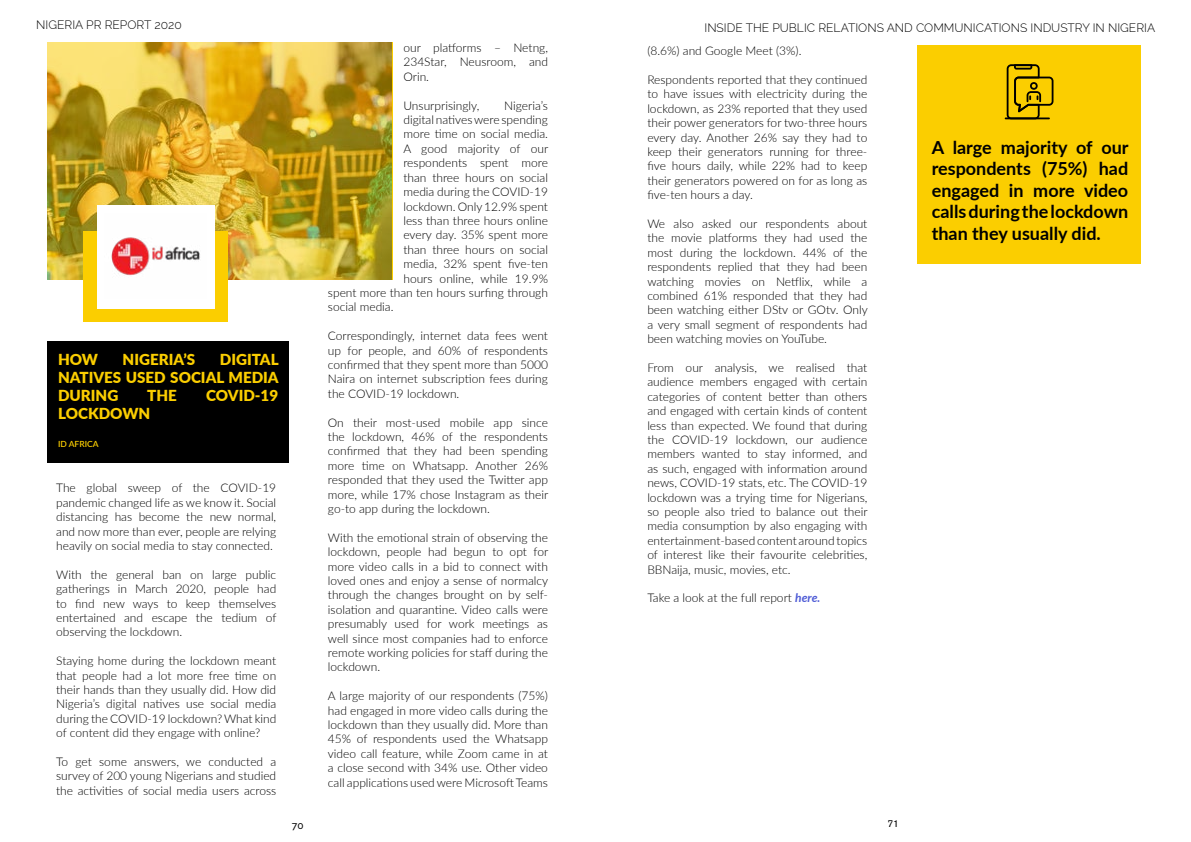
<style>
.page{position:relative;width:1191px;height:842px;background:#fff}
.page>*{position:absolute;margin:0;border:0;box-sizing:border-box;transform-origin:0 0}
.t1{font:700 18px/21.6px "Lato";color:#000;text-align:justify}
.t2{font:900 15.2px/18.2px "Lato";color:#fbce00;text-align:justify}
.t3{font:300 12px/14.4px "Lato";color:#000;text-align:justify}
.t4{font:300 12px "Raleway";color:#000}
.t5{font:500 10px "Raleway";color:#000}
.t6{font:10px "Akzidenz Grotesk BE";color:#000}
.t7{font:600 8.5px "Lato";color:#fbce00}
.s1{font-weight:700;font-style:italic;color:#4f5cd6}
</style>
<div class="page">
<img style="left:47px;top:42px;width:345px;height:238px">
<div style="left:47px;top:341px;width:242px;height:121px;background:#000"></div>
<div style="left:83px;top:231px;width:145px;height:91px;background:#fbce00"></div>
<div style="left:97px;top:206px;width:117px;height:103px;background:#fff"></div>
<img style="left:111px;top:237px;width:89px;height:39px">
<div style="left:917px;top:46px;width:224px;height:218px;background:#fbce00"></div>
<hr style="left:1004px;top:117px;width:45px;height:2px;background:#000">
<svg style="left:1006px;top:64px;width:47px;height:55px"></svg>
<p class="t4" style="left:36px;top:18px;width:147px">NIGERIA PR REPORT 2020</p>
<p class="t4" style="left:704px;top:21px;width:452px">INSIDE THE PUBLIC RELATIONS AND COMMUNICATIONS INDUSTRY IN NIGERIA</p>
<p class="t2" style="left:58px;top:349px;width:41px">HOW</p>
<p class="t2" style="left:123px;top:349px;width:74px">NIGERIA’S</p>
<p class="t2" style="left:58px;top:349px;width:222px;text-indent:162px">DIGITAL NATIVES USED SOCIAL MEDIA DURING</p>
<p class="t2" style="left:147px;top:386px;width:31px">THE</p>
<p class="t2" style="left:206px;top:386px;width:73px">COVID-19</p>
<p class="t2" style="left:58px;top:404px;width:94px">LOCKDOWN</p>
<p class="t7" style="left:58px;top:438px;width:42px">ID AFRICA</p>
<p class="t3" style="left:56px;top:480px;width:221px">The global sweep of the COVID-19 pandemic changed life as we know it. Social distancing has become the new normal, and now more than ever, people are relying heavily on social media to stay connected.</p>
<p class="t3" style="left:56px;top:567px;width:222px">With the general ban on large public gatherings in March 2020, people had to find new ways to keep themselves entertained and escape the tedium of observing the lockdown.</p>
<p class="t3" style="left:56px;top:653px;width:221px">Staying home during the lockdown meant that people had a lot more free time on their hands than they usually did. How did Nigeria’s digital natives use social media during the COVID-19 lockdown? What kind of content did they engage with online?</p>
<p class="t3" style="left:56px;top:754px;width:221px">To get some answers, we conducted a survey of 200 young Nigerians and studied the activities of social media users across</p>
<p class="t3" style="left:403px;top:40px;width:146px">our platforms – Netng, 234Star, Neusroom, and Orin.</p>
<p class="t3" style="left:403px;top:98px;width:77px">Unsurprisingly,</p>
<p class="t3" style="left:504px;top:98px;width:45px">Nigeria’s</p>
<p class="t3" style="left:403px;top:112px;width:146px">digital natives were spending</p>
<p class="t3" style="left:403px;top:127px;width:146px">more time on social media.</p>
<p class="t3" style="left:403px;top:141px;width:146px">A good majority of our</p>
<p class="t3" style="left:403px;top:155px;width:146px">respondents spent more</p>
<p class="t3" style="left:403px;top:170px;width:146px">than three hours on social</p>
<p class="t3" style="left:403px;top:184px;width:146px">media during the COVID-19</p>
<p class="t3" style="left:403px;top:199px;width:146px">lockdown. Only 12.9% spent</p>
<p class="t3" style="left:403px;top:213px;width:146px">less than three hours online</p>
<p class="t3" style="left:403px;top:227px;width:146px">every day. 35% spent more</p>
<p class="t3" style="left:403px;top:242px;width:146px">than three hours on social</p>
<p class="t3" style="left:403px;top:256px;width:146px">media, 32% spent five-ten</p>
<p class="t3" style="left:403px;top:271px;width:146px">hours online, while 19.9%</p>
<p class="t3" style="left:328px;top:285px;width:221px">spent more than ten hours surfing through</p>
<p class="t3" style="left:328px;top:299px;width:67px">social media.</p>
<p class="t3" style="left:328px;top:328px;width:221px">Correspondingly, internet data fees went up for people, and 60% of respondents confirmed that they spent more than 5000<br>Naira on internet subscription fees during the COVID-19 lockdown.</p>
<p class="t3" style="left:328px;top:415px;width:222px">On their most-used mobile app since the lockdown, 46% of the respondents confirmed that they had been spending more time on Whatsapp. Another 26% responded that they used the Twitter app more, while 17% chose Instagram as their go-to app during the lockdown.</p>
<p class="t3" style="left:328px;top:530px;width:222px">With the emotional strain of observing the lockdown, people had begun to opt for more video calls in a bid to connect with loved ones and enjoy a sense of normalcy through the changes brought on by self&shy;isolation and quarantine. Video calls were presumably used for work meetings as well since most companies had to enforce remote working policies for staff during the lockdown.</p>
<p class="t3" style="left:328px;top:688px;width:221px">A large majority of our respondents (75%) had engaged in more video calls during the lockdown than they usually did. More than 45% of respondents used the Whatsapp video call feature, while Zoom came in at a close second with 34% use. Other video call applications used were Microsoft Teams</p>
<p class="t3" style="left:647px;top:43px;width:156px">(8.6%) and Google Meet (3%).</p>
<p class="t3" style="left:647px;top:72px;width:221px">Respondents reported that they continued to have issues with electricity during the lockdown, as 23% reported that they used their power generators for two-three hours every day. Another 26% say they had to keep their generators running for three&shy;five hours daily, while 22% had to keep their generators powered on for as long as five-ten hours a day.</p>
<p class="t3" style="left:647px;top:216px;width:222px">We also asked our respondents about the movie platforms they had used the most during the lockdown. 44% of the respondents replied that they had been watching movies on Netflix, while a combined 61% responded that they had been watching either DStv or GOtv. Only a very small segment of respondents had been watching movies on YouTube.</p>
<p class="t3" style="left:647px;top:360px;width:222px">From our analysis, we realised that audience members engaged with certain categories of content better than others and engaged with certain kinds of content less than expected. We found that during the COVID-19 lockdown, our audience members wanted to stay informed, and as such, engaged with information around news, COVID-19 stats, etc. The COVID-19 lockdown was a trying time for Nigerians, so people also tried to balance out their media consumption by also engaging with entertainment-based content around topics of interest like their favourite celebrities, BBNaija, music, movies, etc.</p>
<p class="t3" style="left:647px;top:590px;width:175px">Take a look at the full report <span class="s1">here.</span></p>
<p class="t5" style="left:292px;top:820px;width:13px">70</p>
<p class="t6" style="left:887px;top:818px;width:13px">71</p>
<h1 class="t1" style="left:931px;top:135px;width:198px">A large majority of our respondents (75%) had engaged in more video calls during the lockdown than they usually did.</h1>
</div>
